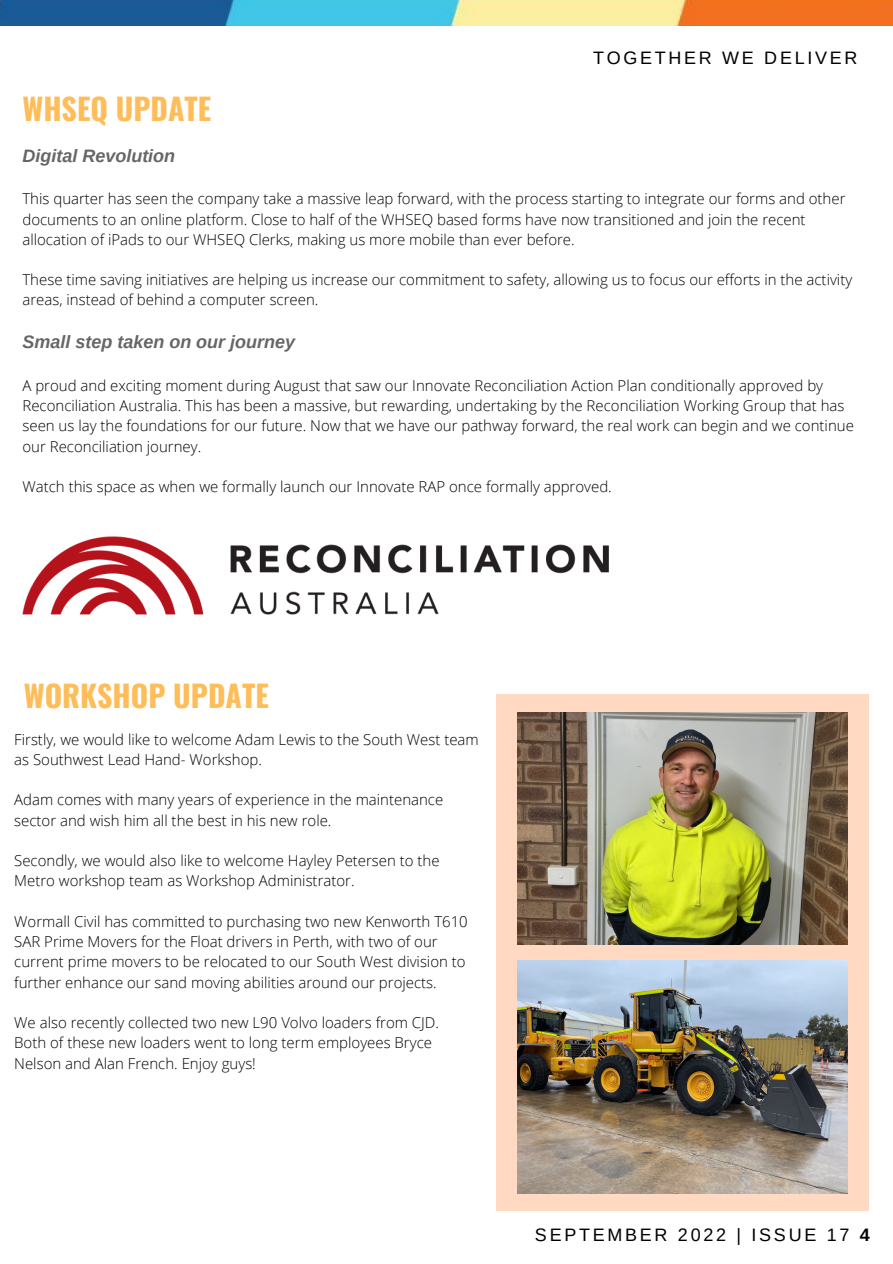
<style>
.page{position:relative;width:893px;height:1264px;background:#fff}
.page>*{position:absolute;margin:0;border:0;box-sizing:border-box;transform-origin:0 0}
.t1{font:700 30px "Oswald";color:#ffbd59}
.t2{font:italic 700 18px "Arimo";color:#666}
.t3{font:18px "Arimo";letter-spacing:.15em;color:#000}
.t4{font:300 15px/20.2px "Open Sans";color:#000}
.s1{font-weight:700}
</style>
<div class="page">
<img style="left:0;top:0;width:892px;height:26px">
<div style="left:496px;top:694px;width:372px;height:516px;background:#ffd9c1"></div>
<img style="left:518px;top:713px;width:329px;height:231px">
<img style="left:518px;top:960px;width:329px;height:233px">
<img style="left:22px;top:537px;width:586px;height:77px">
<h1 class="t1" style="left:22px;top:85px;width:190px">WHSEQ UPDATE</h1>
<p class="t3" style="left:593px;top:48px;width:266px">TOGETHER WE DELIVER</p>
<p class="t2" style="left:22px;top:145px;width:154px">Digital Revolution</p>
<p class="t4" style="left:22px;top:188px;width:824px">This quarter has seen the company take a massive leap forward, with the process starting to integrate our forms and other documents to an online platform. Close to half of the WHSEQ based forms have now transitioned and join the recent allocation of iPads to our WHSEQ Clerks, making us more mobile than ever before.</p>
<p class="t4" style="left:22px;top:269px;width:831px">These time saving initiatives are helping us increase our commitment to safety, allowing us to focus our efforts in the activity areas, instead of behind a computer screen.</p>
<p class="t2" style="left:22px;top:332px;width:274px">Small step taken on our journey</p>
<p class="t4" style="left:22px;top:375px;width:832px">A proud and exciting moment during August that saw our Innovate Reconciliation Action Plan conditionally approved by Reconciliation Australia. This has been a massive, but rewarding, undertaking by the Reconciliation Working Group that has seen us lay the foundations for our future. Now that we have our pathway forward, the real work can begin and we continue our Reconciliation journey.</p>
<p class="t4" style="left:22px;top:476px;width:591px">Watch this space as when we formally launch our Innovate RAP once formally approved.</p>
<h1 class="t1" style="left:24px;top:672px;width:246px">WORKSHOP UPDATE</h1>
<p class="t4" style="left:14px;top:728px;width:466px">Firstly, we would like to welcome Adam Lewis to the South West team as Southwest Lead Hand- Workshop.</p>
<p class="t4" style="left:14px;top:789px;width:430px">Adam comes with many years of experience in the maintenance sector and wish him all the best in his new role.</p>
<p class="t4" style="left:14px;top:850px;width:427px">Secondly, we would also like to welcome Hayley Petersen to the<br>Metro workshop team as Workshop Administrator.</p>
<p class="t4" style="left:14px;top:911px;width:455px">Wormall Civil has committed to purchasing two new Kenworth T610<br>SAR Prime Movers for the Float drivers in Perth, with two of our current prime movers to be relocated to our South West division to further enhance our sand moving abilities around our projects.</p>
<p class="t4" style="left:14px;top:1012px;width:426px">We also recently collected two new L90 Volvo loaders from CJD.<br>Both of these new loaders went to long term employees Bryce<br>Nelson and Alan French. Enjoy guys!</p>
<p class="t3" style="left:535px;top:1224px;width:336px">SEPTEMBER 2022 | ISSUE 17 <span class="s1">4</span></p>
</div>
